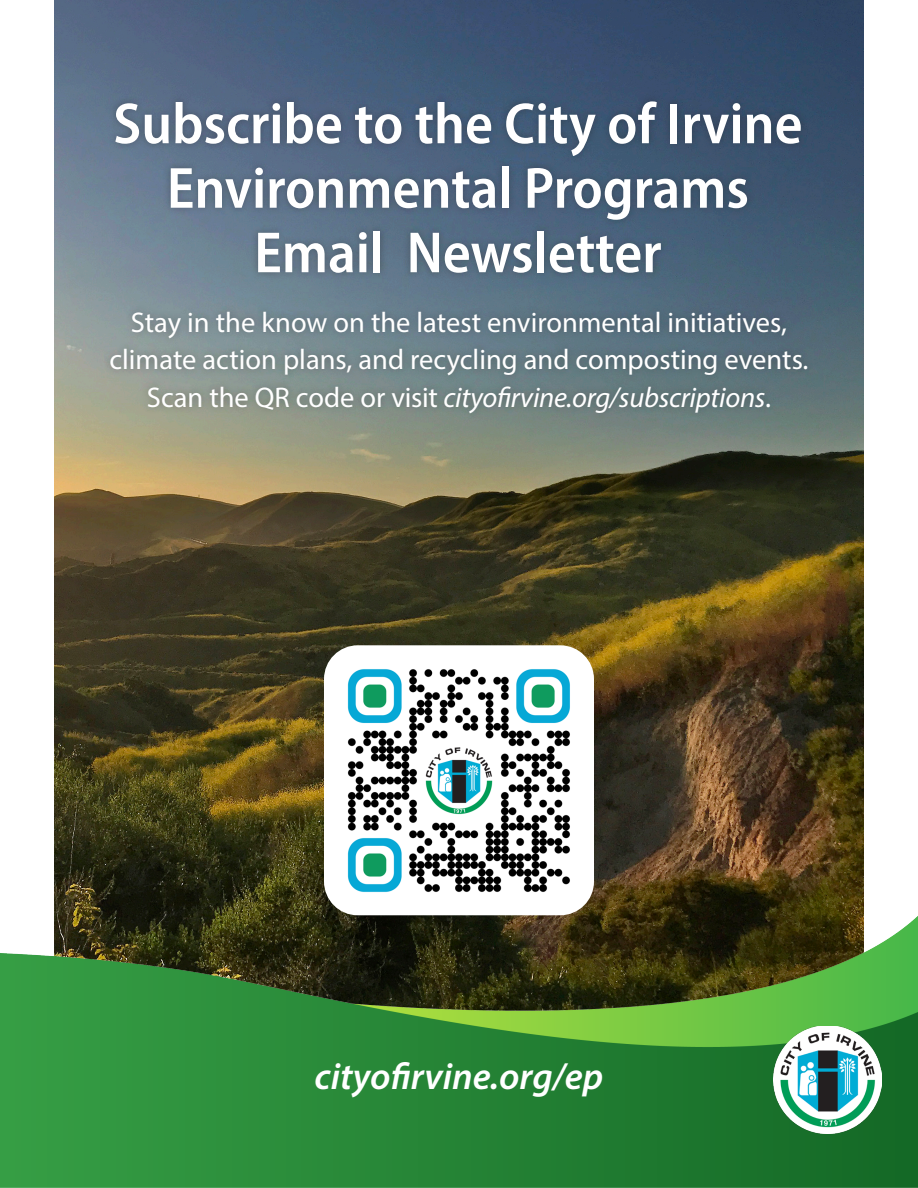
<style>
.page{position:relative;width:918px;height:1188px;background:#fff}
.page>*{position:absolute;margin:0;border:0;box-sizing:border-box;transform-origin:0 0}
.t1{font:600 semi-condensed 58.5px/64.5px "Myriad Pro";color:#fff;text-align:center}
.t2{font:italic 600 37.5px "Myriad Pro";color:#fff}
.t3{font:28.5px/37.5px "Myriad Pro";color:#fff;text-align:center}
.s1{font-style:italic}
</style>
<div class="page">
<img style="left:54px;top:0;width:810px;height:897px">
<img style="left:0;top:897px;width:918px;height:291px">
<img style="left:324px;top:645px;width:270px;height:270px">
<div style="left:103px;top:304px;width:712px;height:116px;background:#231f20;opacity:.35"></div>
<img style="left:773px;top:1026px;width:108px;height:108px">
<div style="left:108px;top:93px;width:701px;height:188px;background:#231f20;opacity:.35"></div>
<p class="t1" style="left:113px;top:90px;width:691px">Subscribe to the City of Irvine<br>Environmental Programs<br>Email Newsletter</p>
<p class="t3" style="left:109px;top:303px;width:701px">Stay in the know on the latest environmental initiatives, climate action plans, and recycling and composting events.<br>Scan the QR code or visit <span class="s1">cityofirvine.org/subscriptions</span>.</p>
<p class="t2" style="left:315px;top:1053px;width:290px">cityofirvine.org/ep</p>
</div>
